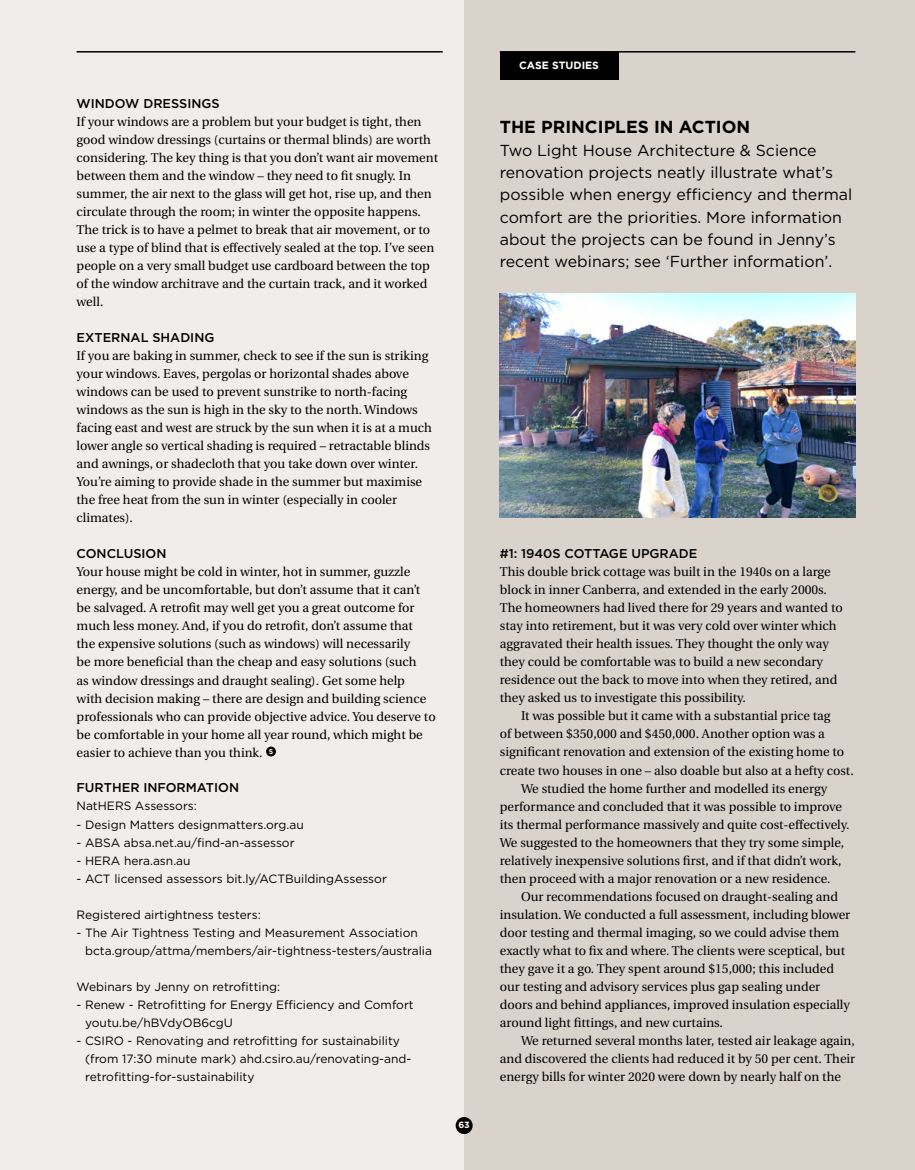
<style>
.page{position:relative;width:915px;height:1170px;background:#fff}
.page>*{position:absolute;margin:0;border:0;box-sizing:border-box;transform-origin:0 0}
.t1{font:700 17.4px "Gotham";color:#000}
.t2{font:15.9px/22.4px "Gotham";color:#000}
.t3{font:12.75px/18px "Heuristica";color:#000}
.t4{font:500 12.75px "Gotham";color:#000}
.t5{font:12px/18px "Gotham";color:#000}
.t6{font:700 10.5px "Gotham";color:#fff}
.t7{font:700 9px "Gotham";color:#fff}
</style>
<div class="page">
<div style="left:0;top:0;width:914px;height:1169px;background:#f0edea"></div>
<div style="left:464px;top:0;width:450px;height:1169px;background:#dad3cc"></div>
<div style="left:455px;top:1116px;width:17px;height:17px;background:#000;border-radius:50%"></div>
<hr style="left:77px;top:51px;width:365px;height:2px;background:#000">
<div style="left:266px;top:746px;width:10px;height:10px;background:#000;border-radius:50%"></div>
<div style="left:499px;top:52px;width:119px;height:27px;background:#000"></div>
<hr style="left:499px;top:51px;width:356px;height:2px;background:#000">
<img style="left:499px;top:293px;width:355px;height:224px">
<p class="t4" style="left:77px;top:95px;width:144px">WINDOW DRESSINGS</p>
<p class="t3" style="left:77px;top:113px;width:363px">If your windows are a problem but your budget is tight, then good window dressings (curtains or thermal blinds) are worth considering. The key thing is that you don’t want air movement between them and the window – they need to fit snugly. In summer, the air next to the glass will get hot, rise up, and then circulate through the room; in winter the opposite happens.<br>The trick is to have a pelmet to break that air movement, or to use a type of blind that is effectively sealed at the top. I’ve seen people on a very small budget use cardboard between the top of the window architrave and the curtain track, and it worked well.</p>
<p class="t4" style="left:77px;top:329px;width:139px">EXTERNAL SHADING</p>
<p class="t3" style="left:77px;top:347px;width:356px">If you are baking in summer, check to see if the sun is striking your windows. Eaves, pergolas or horizontal shades above windows can be used to prevent sunstrike to north-facing windows as the sun is high in the sky to the north. Windows facing east and west are struck by the sun when it is at a much lower angle so vertical shading is required – retractable blinds and awnings, or shadecloth that you take down over winter.<br>You’re aiming to provide shade in the summer but maximise the free heat from the sun in winter (especially in cooler climates).</p>
<p class="t4" style="left:77px;top:545px;width:91px">CONCLUSION</p>
<p class="t3" style="left:77px;top:563px;width:360px">Your house might be cold in winter, hot in summer, guzzle energy, and be uncomfortable, but don’t assume that it can’t be salvaged. A retrofit may well get you a great outcome for much less money. And, if you do retrofit, don’t assume that<br>the expensive solutions (such as windows) will necessarily<br>be more beneficial than the cheap and easy solutions (such<br>as window dressings and draught sealing). Get some help<br>with decision making – there are design and building science professionals who can provide objective advice. You deserve to be comfortable in your home all year round, which might be easier to achieve than you think. <sup>S</sup></p>
<p class="t4" style="left:77px;top:779px;width:164px">FURTHER INFORMATION</p>
<p class="t5" style="left:77px;top:797px;width:122px">NatHERS Assessors:</p>
<p class="t5" style="left:77px;top:815px;width:229px">- Design Matters designmatters.org.au</p>
<p class="t5" style="left:77px;top:833px;width:219px">- ABSA absa.net.au/find-an-assessor</p>
<p class="t5" style="left:77px;top:851px;width:115px">- HERA hera.asn.au</p>
<p class="t5" style="left:77px;top:869px;width:312px">- ACT licensed assessors bit.ly/ACTBuildingAssessor</p>
<p class="t5" style="left:77px;top:905px;width:186px">Registered airtightness testers:</p>
<p class="t5" style="left:85px;top:923px;width:348px;text-indent:-8px">- The Air Tightness Testing and Measurement Association bcta.group/attma/members/air-tightness-testers/australia</p>
<p class="t5" style="left:77px;top:977px;width:205px">Webinars by Jenny on retrofitting:</p>
<p class="t5" style="left:85px;top:995px;width:330px;text-indent:-8px">- Renew - Retrofitting for Energy Efficiency and Comfort youtu.be/hBVdyOB6cgU</p>
<p class="t5" style="left:85px;top:1031px;width:328px;text-indent:-8px">- CSIRO - Renovating and retrofitting for sustainability (from 17:30 minute mark) ahd.csiro.au/renovating-and&shy;retrofitting-for-sustainability</p>
<p class="t7" style="left:458px;top:1119px;width:13px">63</p>
<p class="t6" style="left:519px;top:59px;width:81px">CASE STUDIES</p>
<h1 class="t1" style="left:499px;top:117px;width:252px">THE PRINCIPLES IN ACTION</h1>
<p class="t2" style="left:499px;top:138px;width:354px">Two Light House Architecture &amp; Science renovation projects neatly illustrate what’s possible when energy efficiency and thermal comfort are the priorities. More information about the projects can be found in Jenny’s recent webinars; see ‘Further information’.</p>
<p class="t4" style="left:499px;top:545px;width:199px">#1: 1940S COTTAGE UPGRADE</p>
<p class="t3" style="left:499px;top:563px;width:344px">This double brick cottage was built in the 1940s on a large block in inner Canberra, and extended in the early 2000s.<br>The homeowners had lived there for 29 years and wanted to stay into retirement, but it was very cold over winter which aggravated their health issues. They thought the only way they could be comfortable was to build a new secondary residence out the back to move into when they retired, and they asked us to investigate this possibility.</p>
<p class="t3" style="left:521px;top:707px;width:311px">It was possible but it came with a substantial price tag</p>
<p class="t3" style="left:499px;top:725px;width:326px">of between $350,000 and $450,000. Another option was a</p>
<p class="t3" style="left:499px;top:743px;width:346px">significant renovation and extension of the existing home to</p>
<p class="t3" style="left:499px;top:761px;width:355px">create two houses in one – also doable but also at a hefty cost.</p>
<p class="t3" style="left:521px;top:779px;width:307px">We studied the home further and modelled its energy</p>
<p class="t3" style="left:499px;top:797px;width:343px">performance and concluded that it was possible to improve</p>
<p class="t3" style="left:499px;top:815px;width:351px">its thermal performance massively and quite cost-effectively.</p>
<p class="t3" style="left:499px;top:833px;width:345px">We suggested to the homeowners that they try some simple,</p>
<p class="t3" style="left:499px;top:851px;width:343px">relatively inexpensive solutions first, and if that didn’t work,</p>
<p class="t3" style="left:499px;top:869px;width:332px">then proceed with a major renovation or a new residence.</p>
<p class="t3" style="left:521px;top:887px;width:318px">Our recommendations focused on draught-sealing and</p>
<p class="t3" style="left:499px;top:905px;width:352px">insulation. We conducted a full assessment, including blower</p>
<p class="t3" style="left:499px;top:923px;width:341px">door testing and thermal imaging, so we could advise them</p>
<p class="t3" style="left:499px;top:941px;width:346px">exactly what to fix and where. The clients were sceptical, but</p>
<p class="t3" style="left:499px;top:959px;width:335px">they gave it a go. They spent around $15,000; this included</p>
<p class="t3" style="left:499px;top:977px;width:322px">our testing and advisory services plus gap sealing under</p>
<p class="t3" style="left:499px;top:995px;width:351px">doors and behind appliances, improved insulation especially</p>
<p class="t3" style="left:499px;top:1013px;width:224px">around light fittings, and new curtains.</p>
<p class="t3" style="left:521px;top:1031px;width:335px">We returned several months later, tested air leakage again,</p>
<p class="t3" style="left:499px;top:1049px;width:357px">and discovered the clients had reduced it by 50 per cent. Their</p>
<p class="t3" style="left:499px;top:1067px;width:342px">energy bills for winter 2020 were down by nearly half on the</p>
</div>
